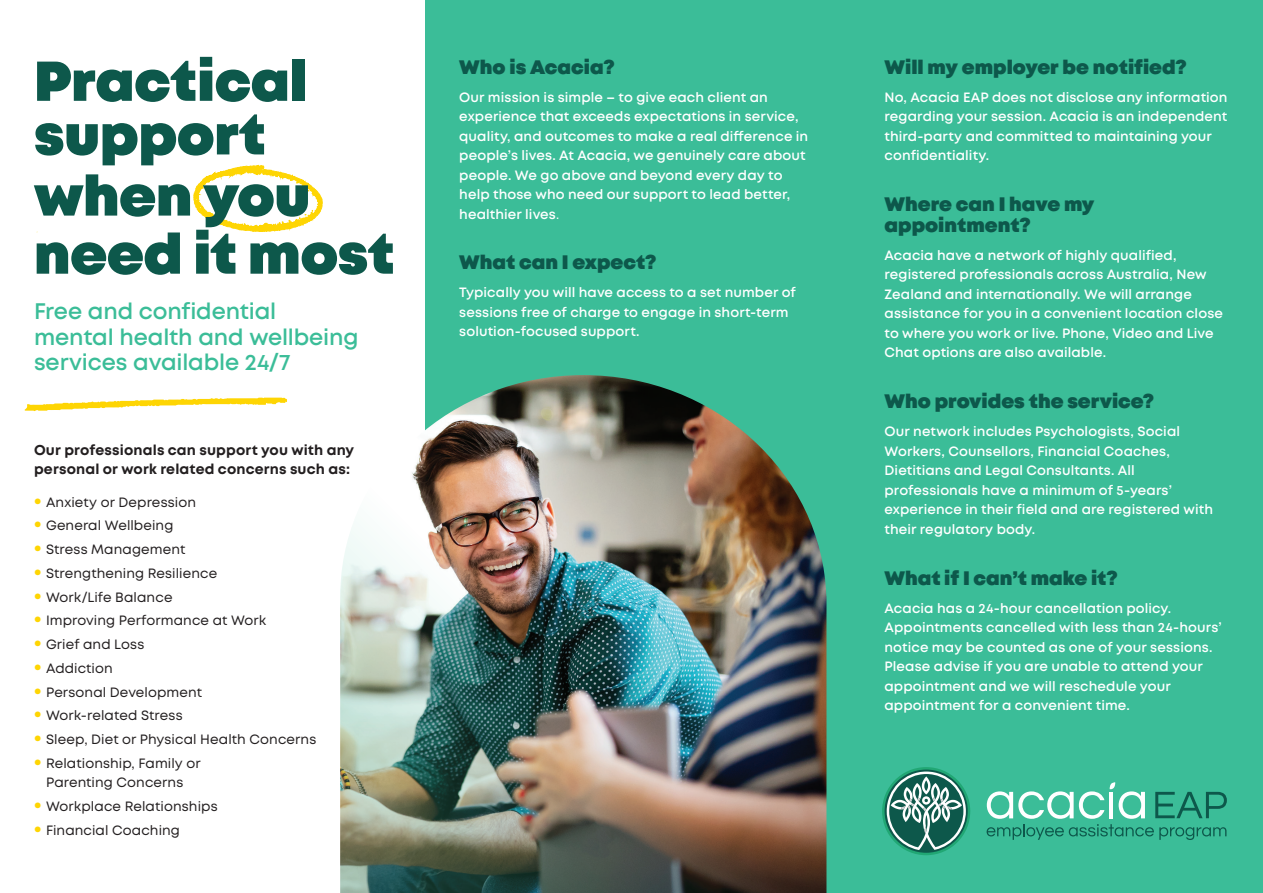
<style>
.page{position:relative;width:1263px;height:893px;background:#fff}
.page>*{position:absolute;margin:0;border:0;box-sizing:border-box;transform-origin:0 0}
.t1{font:900 56.1px/53.6px "Mont";letter-spacing:-.005em;color:#0d584b}
.t2{font:600 22.5px/25.5px "Mont";letter-spacing:-.005em;color:#3bbd98}
.t3{font:900 19.5px/21px "Mont";color:#0d584b}
.t4{font:700 14.25px/19.5px "Mont";letter-spacing:.01em;color:#231f20}
.t5{font:600 13.5px/19.5px "Mont";letter-spacing:.01em;color:#fff}
.t6{font:13.5px/19.5px "Mont";letter-spacing:.01em;color:#231f20;text-align:center}
.s1{font-weight:900;font-size:18px;color:#fed503}
.s2{font-weight:400}
</style>
<div class="page">
<div style="left:425px;top:0;width:838px;height:893px;background:#3bbd98"></div>
<svg style="left:25px;top:398px;width:262px;height:13px"></svg>
<svg style="left:193px;top:164px;width:130px;height:68px"></svg>
<img style="left:340px;top:375px;width:486px;height:518px">
<svg style="left:882px;top:767px;width:88px;height:88px"></svg>
<svg style="left:986px;top:782px;width:241px;height:58px"></svg>
<h1 class="t1" style="left:34px;top:57px;width:275px">Practical support</h1>
<h1 class="t1" style="left:34px;top:169px;width:362px;line-height:58.1px">when you need it most</h1>
<h2 class="t2" style="left:34px;top:299px;width:326px">Free and confidential mental health and wellbeing services available 24/7</h2>
<p class="t4" style="left:34px;top:440px;width:322px">Our professionals can support you with any personal or work related concerns such as:</p>
<p class="t6" style="left:34px;top:492px;width:164px"><span class="s1">•</span> Anxiety or Depression</p>
<p class="t6" style="left:34px;top:516px;width:141px"><span class="s1">•</span> General Wellbeing</p>
<p class="t6" style="left:34px;top:540px;width:153px"><span class="s1">•</span> Stress Management</p>
<p class="t6" style="left:34px;top:563px;width:185px"><span class="s1">•</span> Strengthening Resilience</p>
<p class="t6" style="left:34px;top:587px;width:140px"><span class="s1">•</span> Work/Life Balance</p>
<p class="t6" style="left:34px;top:611px;width:234px"><span class="s1">•</span> Improving Performance at Work</p>
<p class="t6" style="left:34px;top:635px;width:112px"><span class="s1">•</span> Grief and Loss</p>
<p class="t6" style="left:34px;top:659px;width:80px"><span class="s1">•</span> Addiction</p>
<p class="t6" style="left:34px;top:682px;width:170px"><span class="s1">•</span> Personal Development</p>
<p class="t6" style="left:34px;top:706px;width:150px"><span class="s1">•</span> Work-related Stress</p>
<p class="t6" style="left:34px;top:730px;width:284px"><span class="s1">•</span> Sleep, Diet or Physical Health Concerns</p>
<p class="t6" style="left:34px;top:754px;width:168px"><span class="s1">•</span> Relationship, Family or<br>Parenting Concerns</p>
<p class="t6" style="left:34px;top:797px;width:185px"><span class="s1">•</span> Workplace Relationships</p>
<p class="t6" style="left:34px;top:821px;width:147px"><span class="s1">•</span> Financial Coaching</p>
<h3 class="t3" style="left:459px;top:57px;width:157px">Who is Acacia?</h3>
<p class="t5" style="left:459px;top:87px;width:350px">Our mission is simple – to give each client an experience that exceeds expectations in service, quality, and outcomes to make a real difference in people’s lives. At Acacia, we genuinely care about people. We go above and beyond every day to help those who need our support to lead better, healthier lives<span class="s2">.</span></p>
<h3 class="t3" style="left:459px;top:253px;width:199px">What can I expect?</h3>
<p class="t5" style="left:459px;top:283px;width:338px">Typically you will have access to a set number of sessions free of charge to engage in short-term solution-focused support.</p>
<h3 class="t3" style="left:884px;top:57px;width:304px">Will my employer be notified?</h3>
<p class="t5" style="left:884px;top:87px;width:345px">No, Acacia EAP does not disclose any information regarding your session. Acacia is an independent third-party and committed to maintaining your confidentiality.</p>
<h3 class="t3" style="left:884px;top:194px;width:211px">Where can I have my appointment?</h3>
<p class="t5" style="left:884px;top:246px;width:340px">Acacia have a network of highly qualified, registered professionals across Australia, New Zealand and internationally. We will arrange assistance for you in a convenient location close to where you work or live. Phone, Video and Live Chat options are also available.</p>
<h3 class="t3" style="left:884px;top:392px;width:271px">Who provides the service?</h3>
<p class="t5" style="left:884px;top:422px;width:330px">Our network includes Psychologists, Social Workers, Counsellors, Financial Coaches, Dietitians and Legal Consultants. All professionals have a minimum of 5-years’ experience in their field and are registered with their regulatory body.</p>
<h3 class="t3" style="left:884px;top:568px;width:235px">What if I can’t make it?</h3>
<p class="t5" style="left:884px;top:598px;width:339px">Acacia has a 24-hour cancellation policy.<br>Appointments cancelled with less than 24-hours’ notice may be counted as one of your sessions.<br>Please advise if you are unable to attend your appointment and we will reschedule your appointment for a convenient time.</p>
</div>
